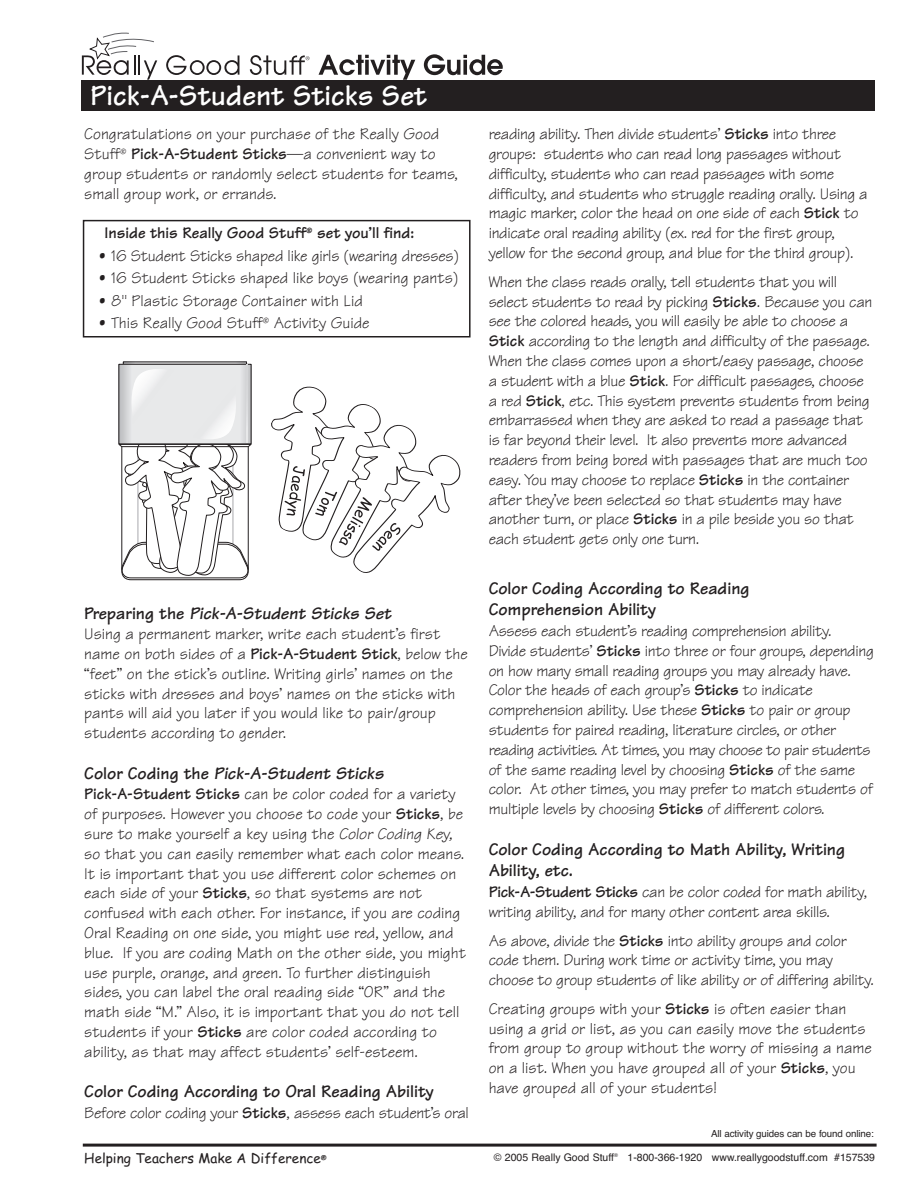
<style>
.page{position:relative;width:918px;height:1188px;background:#fff}
.page>*{position:absolute;margin:0;border:0;box-sizing:border-box;transform-origin:0 0}
.t1{font:700 30px "Tekton";color:#fff}
.t2{font:700 18px/21.6px "Tekton";color:#231f20}
.t3{font:16.5px/19.8px "Tekton";letter-spacing:-.02em;color:#231f20}
.t4{font:16.5px/19.8px "Tekton";color:#231f20}
.t5{font:700 16.5px "Tekton";color:#231f20}
.t6{font:13.5px "Comic Sans MS";color:#231f20}
.t7{font:10.5px "Helvetica";color:#231f20}
.t8{font:9.75px "Helvetica";letter-spacing:-.01em;color:#231f20}
.s1{font-weight:700}
</style>
<div class="page">
<svg style="left:166px;top:55px;width:73px;height:20px"></svg>
<svg style="left:82px;top:33px;width:75px;height:47px"></svg>
<svg style="left:250px;top:55px;width:60px;height:20px"></svg>
<svg style="left:319px;top:55px;width:96px;height:25px"></svg>
<svg style="left:424px;top:54px;width:79px;height:21px"></svg>
<div style="left:81px;top:80px;width:794px;height:31px;background:#231f20"></div>
<hr style="left:83px;top:1144px;width:794px;height:3px;background:#231f20">
<div style="left:83px;top:220px;width:388px;height:118px;border:2px solid #231f20"></div>
<svg style="left:119px;top:363px;width:342px;height:218px"></svg>
<hr style="left:246px;top:365px;width:2px;height:78px;background:#dbdcde">
<h1 class="t1" style="left:90px;top:86px;width:338px">Pick-A-Student Sticks Set</h1>
<p class="t4" style="left:84px;top:126px;width:375px">Congratulations on your purchase of the Really Good Stuff<sup>®</sup> <span class="s1">Pick-A-Student Sticks</span>—a convenient way to group students or randomly select students for teams, small group work, or errands.</p>
<p class="t5" style="left:104px;top:227px;width:311px">Inside this Really Good Stuff<sup>®</sup> set you’ll find:</p>
<p class="t3" style="left:99px;top:248px;width:361px">• 16 Student Sticks shaped like girls (wearing dresses)</p>
<p class="t4" style="left:99px;top:270px;width:361px">• 16 Student Sticks shaped like boys (wearing pants)</p>
<p class="t4" style="left:99px;top:293px;width:265px">• 8" Plastic Storage Container with Lid</p>
<p class="t4" style="left:99px;top:315px;width:272px">• This Really Good Stuff<sup>®</sup> Activity Guide</p>
<p class="t2" style="left:84px;top:605px;width:311px">Preparing the Pick-A-Student Sticks Set</p>
<p class="t4" style="left:84px;top:626px;width:385px">Using a permanent marker, write each student’s first name on both sides of a <span class="s1">Pick-A-Student Stick</span>, below the “feet” on the stick’s outline. Writing girls’ names on the sticks with dresses and boys’ names on the sticks with pants will aid you later if you would like to pair/group students according to gender.</p>
<p class="t2" style="left:84px;top:765px;width:303px">Color Coding the Pick-A-Student Sticks</p>
<p class="t4" style="left:84px;top:787px;width:383px"><span class="s1">Pick-A-Student Sticks</span> can be color coded for a variety of purposes. However you choose to code your <span class="s1">Sticks</span>, be sure to make yourself a key using the Color Coding Key, so that you can easily remember what each color means.<br>It is important that you use different color schemes on each side of your <span class="s1">Sticks</span>, so that systems are not confused with each other. For instance, if you are coding Oral Reading on one side, you might use red, yellow, and blue. If you are coding Math on the other side, you might use purple, orange, and green. To further distinguish sides, you can label the oral reading side “OR” and the math side “M.” Also, it is important that you do not tell students if your <span class="s1">Sticks</span> are color coded according to ability, as that may affect students’ self-esteem.</p>
<p class="t2" style="left:84px;top:1083px;width:351px">Color Coding According to Oral Reading Ability</p>
<p class="t3" style="left:84px;top:1105px;width:386px">Before color coding your <span class="s1">Sticks</span>, assess each student’s oral</p>
<p class="t3" style="left:489px;top:126px;width:380px">reading ability. Then divide students’ <span class="s1">Sticks</span> into three groups: students who can read long passages without difficulty, students who can read passages with some difficulty, and students who struggle reading orally. Using a magic marker, color the head on one side of each <span class="s1">Stick</span> to indicate oral reading ability (ex. red for the first group, yellow for the second group, and blue for the third group).</p>
<p class="t3" style="left:489px;top:274px;width:385px">When the class reads orally, tell students that you will select students to read by picking <span class="s1">Sticks</span>. Because you can see the colored heads, you will easily be able to choose a <span class="s1">Stick</span> according to the length and difficulty of the passage.<br>When the class comes upon a short/easy passage, choose a student with a blue <span class="s1">Stick</span>. For difficult passages, choose a red <span class="s1">Stick</span>, etc. This system prevents students from being embarrassed when they are asked to read a passage that is far beyond their level. It also prevents more advanced readers from being bored with passages that are much too easy. You may choose to replace <span class="s1">Sticks</span> in the container after they’ve been selected so that students may have another turn, or place <span class="s1">Sticks</span> in a pile beside you so that each student gets only one turn.</p>
<p class="t2" style="left:489px;top:580px;width:262px">Color Coding According to Reading<br>Comprehension Ability</p>
<p class="t3" style="left:489px;top:623px;width:387px">Assess each student’s reading comprehension ability.<br>Divide students’ <span class="s1">Sticks</span> into three or four groups, depending on how many small reading groups you may already have.<br>Color the heads of each group’s <span class="s1">Sticks</span> to indicate comprehension ability. Use these <span class="s1">Sticks</span> to pair or group students for paired reading, literature circles, or other reading activities. At times, you may choose to pair students of the same reading level by choosing <span class="s1">Sticks</span> of the same color. At other times, you may prefer to match students of multiple levels by choosing <span class="s1">Sticks</span> of different colors.</p>
<p class="t2" style="left:489px;top:841px;width:358px">Color Coding According to Math Ability, Writing<br>Ability, etc.</p>
<p class="t3" style="left:489px;top:884px;width:380px"><span class="s1">Pick-A-Student Sticks</span> can be color coded for math ability, writing ability, and for many other content area skills.</p>
<p class="t3" style="left:489px;top:933px;width:387px">As above, divide the <span class="s1">Sticks</span> into ability groups and color code them. During work time or activity time, you may choose to group students of like ability or of differing ability.</p>
<p class="t4" style="left:489px;top:1001px;width:385px">Creating groups with your <span class="s1">Sticks</span> is often easier than using a grid or list, as you can easily move the students from group to group without the worry of missing a name on a list. When you have grouped all of your <span class="s1">Sticks</span>, you have grouped all of your students!</p>
<p class="t8" style="left:711px;top:1130px;width:164px">All activity guides can be found online:</p>
<p class="t6" style="left:84px;top:1153px;width:244px">Helping Teachers Make A Difference<sup>®</sup></p>
<p class="t7" style="left:494px;top:1153px;width:383px">© 2005 Really Good Stuff<sup>®</sup> 1-800-366-1920 www.reallygoodstuff.com #157539</p>
</div>
